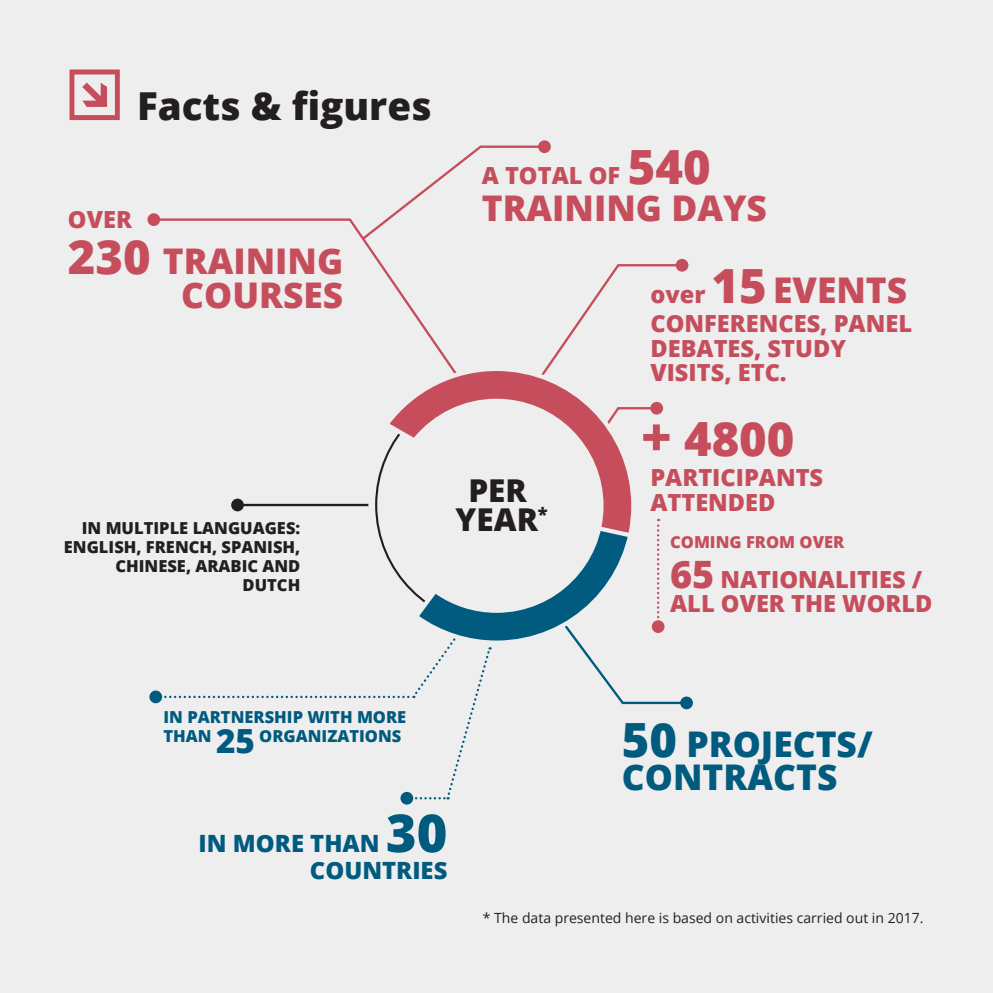
<style>
.page{position:relative;width:993px;height:993px;background:#fff}
.page>*{position:absolute;margin:0;border:0;box-sizing:border-box;transform-origin:0 0}
.t1{font:800 47.07px "Open Sans";color:#c64e5c}
.t2{font:800 38.5px "Open Sans";color:#231f20}
.t3{font:800 35.35px/33.2px "Open Sans";color:#c64e5c;text-align:right}
.t4{font:800 35.35px/33.2px "Open Sans";color:#005b7f}
.t5{font:800 31.5px/29.2px "Open Sans";color:#231f20;text-align:center}
.t6{font:800 23.8px/27.1px "Open Sans";color:#005b7f;text-align:right}
.t7{font:800 23.62px/24.5px "Open Sans";color:#c64e5c}
.t8{font:800 16.45px/18.9px "Open Sans";color:#231f20;text-align:right}
.t9{font:800 16.45px/18.9px "Open Sans";color:#005b7f}
.t10{font:800 16.45px "Open Sans";color:#c64e5c}
.t11{font:14px "Open Sans";color:#231f20}
.s1{font-size:47.07px}
.s2{font-size:23.62px}
.s3{font-size:53.02px}
.s4{font-size:37.62px}
.s5{font-size:33.25px}
.s6{font-size:52.5px}
</style>
<div class="page">
<div style="left:0;top:0;width:992px;height:992px;background:#eeeeef"></div>
<div style="left:400px;top:791px;width:13px;height:13px;background:#005b7f;border-radius:50%"></div>
<svg style="left:389px;top:145px;width:153px;height:72px"></svg>
<div style="left:538px;top:140px;width:12px;height:13px;background:#c64e5c;border-radius:50%"></div>
<svg style="left:675px;top:259px;width:13px;height:12px"></svg>
<svg style="left:156px;top:217px;width:237px;height:46px"></svg>
<div style="left:147px;top:213px;width:13px;height:13px;background:#c64e5c;border-radius:50%"></div>
<div style="left:680px;top:696px;width:12px;height:13px;background:#005b7f;border-radius:50%"></div>
<div style="left:149px;top:690px;width:13px;height:13px;background:#005b7f;border-radius:50%"></div>
<svg style="left:156px;top:263px;width:532px;height:536px"></svg>
<svg style="left:69px;top:69px;width:51px;height:51px"></svg>
<p class="t2" style="left:137px;top:77px;width:296px">Facts &amp; figures</p>
<p class="t7" style="left:68px;top:206px;width:66px">OVER</p>
<p class="t3" style="left:68px;top:243px;width:277px"><span class="s1">230</span> TRAINING<br>COURSES</p>
<p class="t8" style="left:64px;top:517px;width:238px">IN MULTIPLE LANGUAGES:<br>ENGLISH, FRENCH, SPANISH,<br>CHINESE, ARABIC AND<br>DUTCH</p>
<p class="t7" style="left:481px;top:162px;width:230px">A TOTAL OF <span class="s1">540</span></p>
<p class="t3" style="left:481px;top:189px;width:286px">TRAINING DAYS</p>
<p class="t5" style="left:455px;top:474px;width:94px">PER<br>YEAR<sup>*</sup></p>
<p class="t3" style="left:650px;top:271px;width:258px"><span class="s2">over</span> <span class="s1">15</span> EVENTS</p>
<p class="t7" style="left:650px;top:310px;width:263px">CONFERENCES, PANEL<br>DEBATES, STUDY<br>VISITS, ETC.</p>
<p class="t1" style="left:641px;top:403px;width:155px"><span class="s3">+</span> 4800</p>
<p class="t7" style="left:650px;top:464px;width:174px">PARTICIPANTS<br>ATTENDED</p>
<p class="t10" style="left:670px;top:529px;width:176px">COMING FROM OVER</p>
<p class="t7" style="left:670px;top:565px;width:264px"><span class="s4">65</span> NATIONALITIES /<br>ALL OVER THE WORLD</p>
<p class="t9" style="left:163px;top:706px;width:244px">IN PARTNERSHIP WITH MORE<br>THAN <span class="s5">25</span> ORGANIZATIONS</p>
<p class="t4" style="left:621px;top:725px;width:252px"><span class="s1">50</span> PROJECTS/<br>CONTRACTS</p>
<p class="t6" style="left:198px;top:828px;width:250px">IN MORE THAN <span class="s6">30<br></span>COUNTRIES</p>
<p class="t11" style="left:482px;top:908px;width:442px">* The data presented here is based on activities carried out in 2017.</p>
</div>
